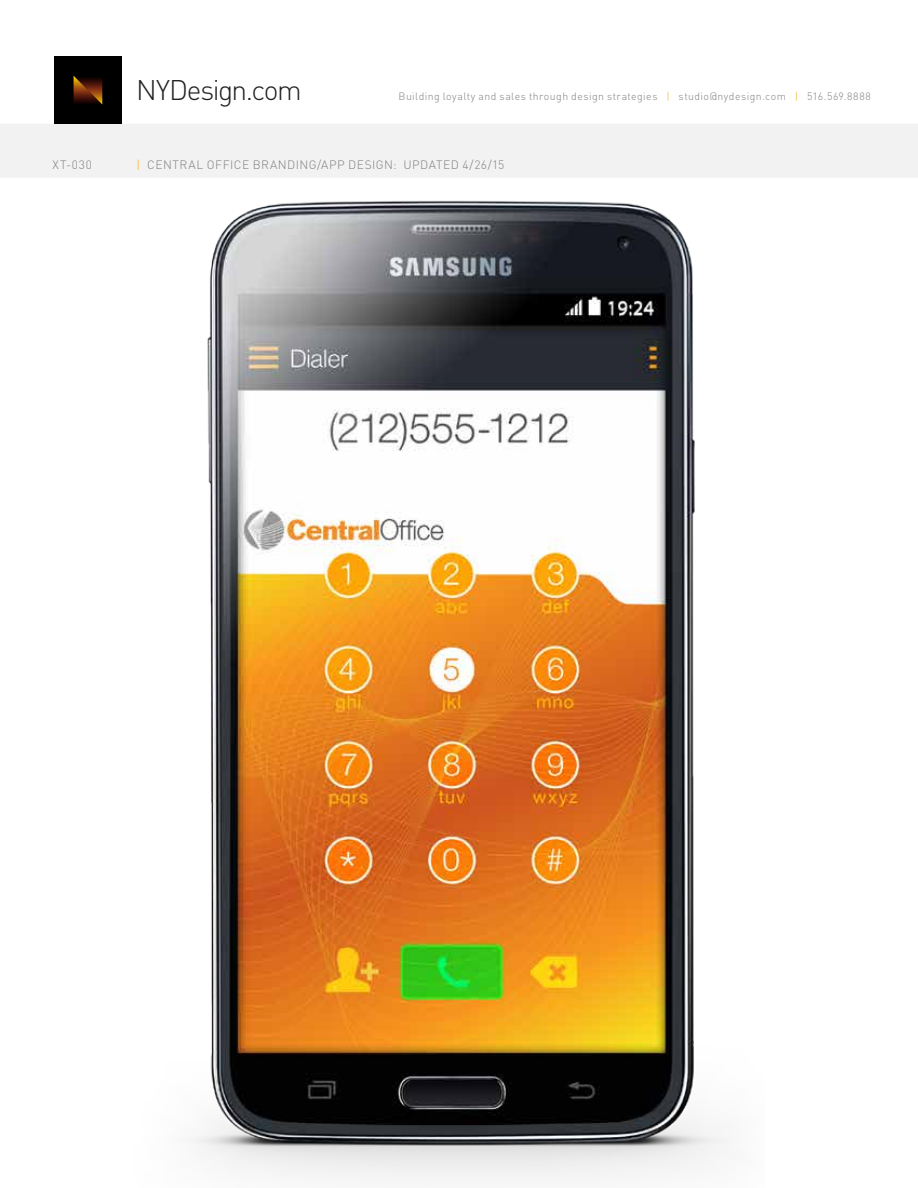
<style>
.page{position:relative;width:918px;height:1188px;background:#fff}
.page>*{position:absolute;margin:0;border:0;box-sizing:border-box;transform-origin:0 0}
.t1{font:300 28.05px "DIN Pro";letter-spacing:-.05em;color:#231f20}
.t2{font:300 12px "DIN Pro";letter-spacing:.04em;color:#7f7f7f}
.t3{font:300 10.5px "DIN Pro";letter-spacing:.04em;color:#7f7f7f}
.s1{color:#fbab18}
</style>
<div class="page">
<img style="left:191px;top:200px;width:539px;height:979px">
<div style="left:0;top:124px;width:918px;height:54px;background:#f2f2f2"></div>
<div style="left:54px;top:56px;width:68px;height:68px;background:#000"></div>
<svg style="left:74px;top:76px;width:28px;height:28px"></svg>
<h1 class="t1" style="left:136px;top:71px;width:167px">NYDesign.com</h1>
<p class="t3" style="left:399px;top:89px;width:474px">Building loyalty and sales through design strategies <span class="s1">|</span> studio@nydesign.com <span class="s1">|</span> 516.569.8888</p>
<p class="t2" style="left:53px;top:156px;width:41px">XT-030</p>
<p class="t2" style="left:137px;top:156px;width:369px"><span class="s1">|</span> CENTRAL OFFICE BRANDING/APP DESIGN: UPDATED 4/26/15</p>
</div>
